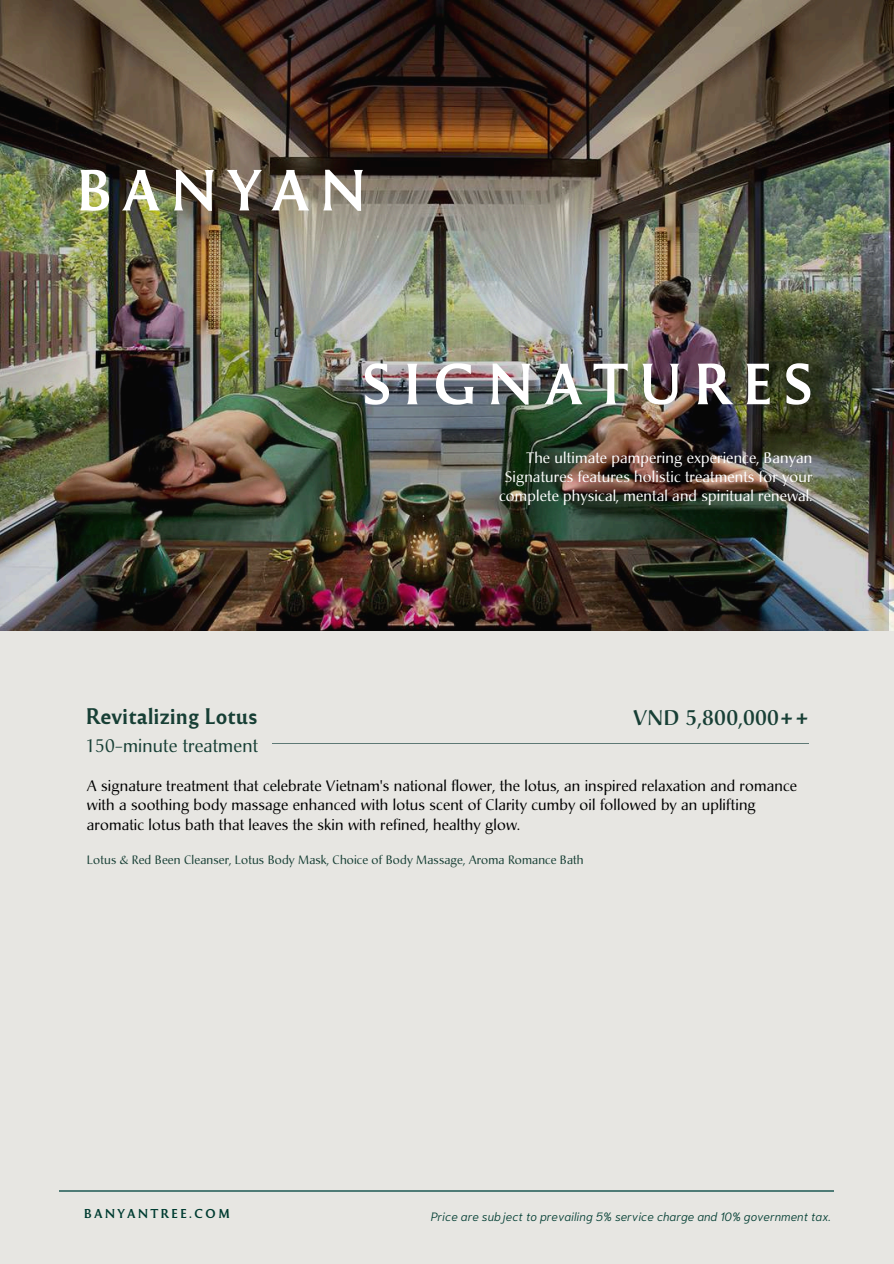
<style>
.page{position:relative;width:894px;height:1264px;background:#fff}
.page>*{position:absolute;margin:0;border:0;box-sizing:border-box;transform-origin:0 0}
.t1{font:54px "Reforma 1969 Negra";letter-spacing:.185em;color:#fff}
.t2{font:21px "Reforma 1969 Negra";color:#173f35}
.t3{font:500 21px "Christiana Std";letter-spacing:.01em;color:#173f35}
.t4{font:18px "Christiana Std";letter-spacing:.01em;color:#173f35}
.t5{font:15px/19.2px "Christiana Std";letter-spacing:.01em;color:#000}
.t6{font:15px/19.2px "Christiana Std";letter-spacing:.01em;color:#fff;text-align:right}
.t7{font:12px "Christiana Std";letter-spacing:.01em;color:#173f35}
.t8{font:italic 300 12px "Niramit";color:#003c31}
.t9{font:12px "Reforma 1969 Negra";letter-spacing:.175em;color:#003c31}
</style>
<div class="page">
<img style="left:0;top:0;width:888px;height:631px">
<div style="left:0;top:631px;width:893px;height:632px;background:#e7e6e2"></div>
<hr style="left:272px;top:743px;width:536px;height:1px;background:#5e7975">
<hr style="left:60px;top:1190px;width:773px;height:1px;background:#4f7b76">
<h1 class="t1" style="left:76px;top:151px;width:293px">BANYAN</h1>
<h1 class="t1" style="left:361px;top:345px;width:454px">SIGNATURES</h1>
<h2 class="t2" style="left:85px;top:701px;width:174px">Revitalizing Lotus</h2>
<p class="t4" style="left:85px;top:734px;width:174px">150-minute treatment</p>
<p class="t6" style="left:499px;top:448px;width:314px">The ultimate pampering experience, Banyan<br>Signatures features holistic treatments for your complete physical, mental and spiritual renewal.</p>
<h2 class="t3" style="left:633px;top:704px;width:178px">VND 5,800,000++</h2>
<p class="t5" style="left:87px;top:776px;width:711px">A signature treatment that celebrate Vietnam's national flower, the lotus, an inspired relaxation and romance with a soothing body massage enhanced with lotus scent of Clarity cumby oil followed by an uplifting aromatic lotus bath that leaves the skin with refined, healthy glow.</p>
<p class="t7" style="left:87px;top:852px;width:498px">Lotus &amp; Red Been Cleanser, Lotus Body Mask, Choice of Body Massage, Aroma Romance Bath</p>
<p class="t9" style="left:84px;top:1204px;width:148px">BANYANTREE.COM</p>
<p class="t8" style="left:430px;top:1207px;width:401px">Price are subject to prevailing 5% service charge and 10% government tax.</p>
</div>
